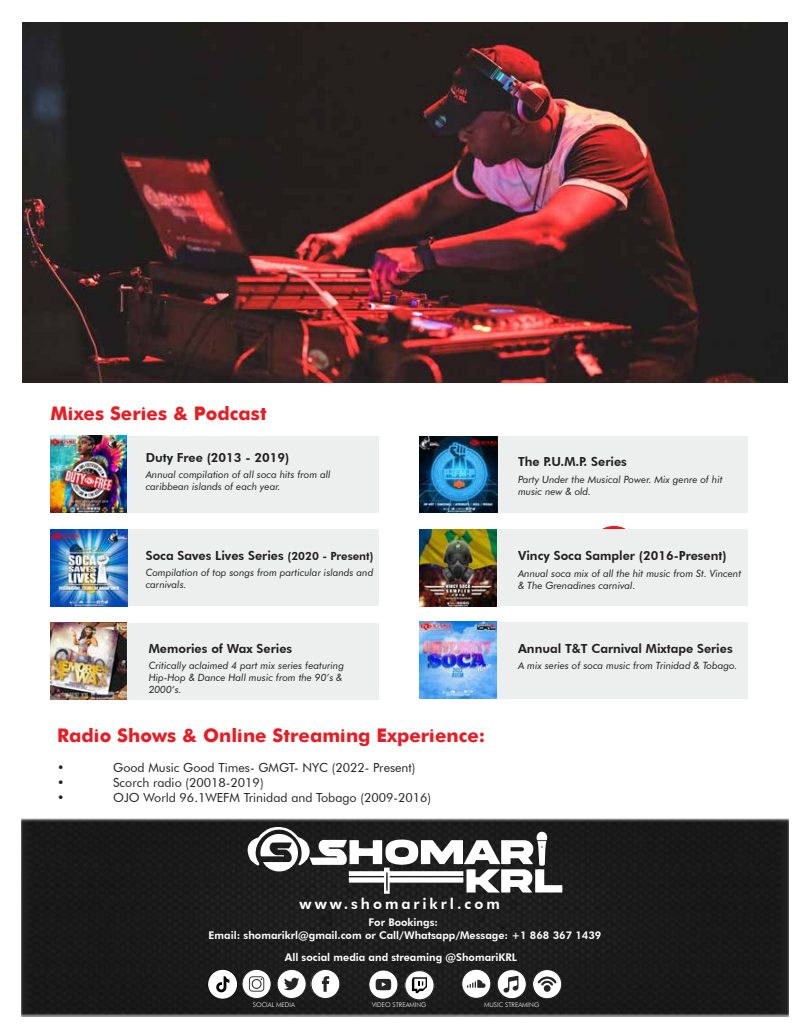
<style>
.page{position:relative;width:810px;height:1035px;background:#fff}
.page>*{position:absolute;margin:0;border:0;box-sizing:border-box;transform-origin:0 0}
.t1{font:700 18.75px "Futura";color:#e91c24}
.t2{font:800 14.88px "Futura BT";letter-spacing:.2em;color:#fff}
.t3{font:800 12.5px "Futura BT";color:#231f20}
.t4{font:12.5px "Futura BT";color:#231f20}
.t5{font:800 10.62px/12.8px "Futura BT";color:#fff;text-align:center}
.t6{font:italic 10px/12px "Futura BT";color:#231f20}
.t7{font:300 6.5px "Futura BT";color:#fff}
.s1{font-size:11.25px}
</style>
<div class="page">
<div style="left:589px;top:526px;width:50px;height:50px;background:#e91c24;border-radius:50%"></div>
<div style="left:50px;top:436px;width:329px;height:77px;background:#edeeee"></div>
<img style="left:50px;top:436px;width:77px;height:77px">
<div style="left:50px;top:623px;width:329px;height:77px;background:#edeeee"></div>
<img style="left:51px;top:623px;width:76px;height:77px">
<div style="left:420px;top:529px;width:328px;height:77px;background:#edeeee"></div>
<img style="left:420px;top:529px;width:76px;height:77px">
<div style="left:419px;top:436px;width:329px;height:77px;background:#edeeee"></div>
<img style="left:419px;top:436px;width:78px;height:77px">
<div style="left:419px;top:623px;width:329px;height:76px;background:#edeeee"></div>
<img style="left:420px;top:621px;width:77px;height:78px">
<div style="left:50px;top:529px;width:329px;height:77px;background:#edeeee"></div>
<img style="left:51px;top:529px;width:77px;height:77px">
<img style="left:22px;top:22px;width:766px;height:360px">
<img style="left:22px;top:818px;width:766px;height:198px">
<svg style="left:247px;top:827px;width:315px;height:67px"></svg>
<div style="left:208px;top:969px;width:30px;height:30px;border:1px solid #000;border-radius:50%"></div>
<svg style="left:241px;top:969px;width:100px;height:30px"></svg>
<svg style="left:461px;top:969px;width:101px;height:30px"></svg>
<div style="left:208px;top:970px;width:29px;height:29px;background:#fff;border-radius:50%"></div>
<svg style="left:216px;top:976px;width:13px;height:17px"></svg>
<svg style="left:368px;top:969px;width:67px;height:32px"></svg>
<h1 class="t1" style="left:50px;top:400px;width:218px">Mixes Series &amp; Podcast</h1>
<p class="t3" style="left:146px;top:450px;width:145px">Duty Free (2013 - 2019)</p>
<p class="t6" style="left:146px;top:469px;width:186px">Annual compilation of all soca hits from all caribbean islands of each year.</p>
<p class="t3" style="left:146px;top:548px;width:229px">Soca Saves Lives Series <span class="s1">(2020 - Present)</span></p>
<p class="t6" style="left:146px;top:566px;width:229px">Compilation of top songs from particular islands and carnivals.</p>
<p class="t3" style="left:149px;top:641px;width:145px">Memories of Wax Series</p>
<p class="t6" style="left:149px;top:660px;width:197px">Critically aclaimed 4 part mix series featuring<br>Hip-Hop &amp; Dance Hall music from the 90’s &amp;<br>2000’s.</p>
<h1 class="t1" style="left:57px;top:722px;width:430px">Radio Shows &amp; Online Streaming Experience:</h1>
<p class="t4" style="left:57px;top:760px;width:9px">•</p>
<p class="t4" style="left:113px;top:760px;width:304px">Good Music Good Times- GMGT- NYC (2022- Present)</p>
<p class="t4" style="left:57px;top:775px;width:9px">•</p>
<p class="t4" style="left:113px;top:775px;width:152px">Scorch radio (20018-2019)</p>
<p class="t4" style="left:57px;top:790px;width:9px">•</p>
<p class="t4" style="left:113px;top:790px;width:319px">OJO World 96.1WEFM Trinidad and Tobago (2009-2016)</p>
<p class="t3" style="left:518px;top:454px;width:110px">The P.U.M.P. Series</p>
<p class="t6" style="left:518px;top:473px;width:206px">Party Under the Musical Power. Mix genre of hit music new &amp; old.</p>
<p class="t3" style="left:518px;top:548px;width:210px">Vincy Soca Sampler (2016-Present)</p>
<p class="t6" style="left:518px;top:567px;width:225px">Annual soca mix of all the hit music from St. Vincent &amp; The Grenadines carnival.</p>
<p class="t3" style="left:518px;top:641px;width:216px">Annual T&amp;T Carnival Mixtape Series</p>
<p class="t6" style="left:518px;top:660px;width:221px">A mix series of soca music from Trinidad &amp; Tobago.</p>
<h2 class="t2" style="left:300px;top:895px;width:202px">www.shomarikrl.com</h2>
<p class="t5" style="left:208px;top:916px;width:395px">For Bookings:<br>Email: shomarikrl@gmail.com or Call/Whatsapp/Message: +1 868 367 1439</p>
<p class="t5" style="left:285px;top:951px;width:234px">All social media and streaming @ShomariKRL</p>
<p class="t7" style="left:253px;top:1001px;width:44px">SOCIAL MEDIA</p>
<p class="t7" style="left:372px;top:1001px;width:56px">VIDEO STREAMING</p>
<p class="t7" style="left:484px;top:1001px;width:57px">MUSIC STREAMING</p>
</div>
